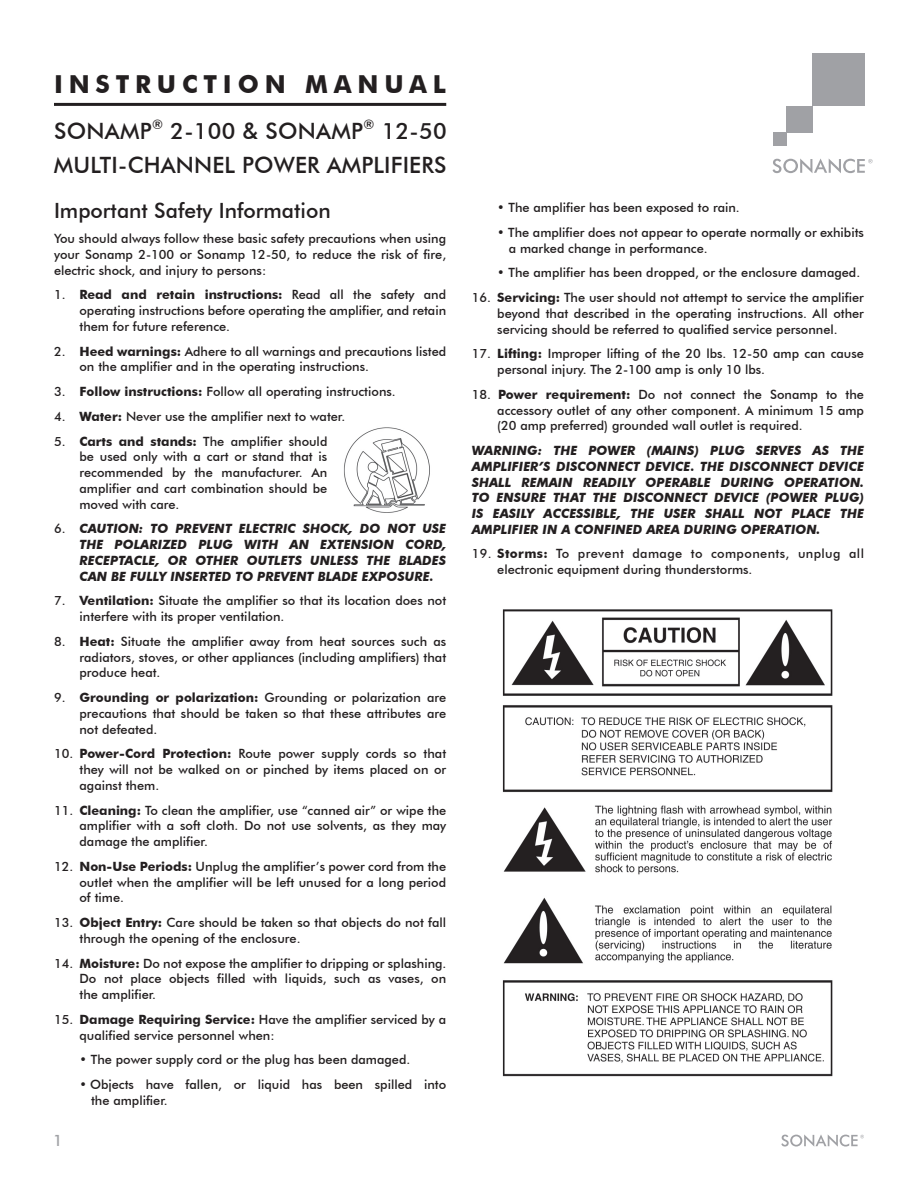
<style>
.page{position:relative;width:918px;height:1188px;background:#fff}
.page>*{position:absolute;margin:0;border:0;box-sizing:border-box;transform-origin:0 0}
.t1{font:700 24.75px "Futura BT";letter-spacing:.235em;color:#231f20}
.t2{font:500 22.5px/33px "Futura BT";letter-spacing:.005em;color:#231f20;text-align:right}
.t3{font:500 21px "Futura BT";color:#231f20}
.t4{font:500 15.75px "Futura BT";color:#a0a1a5}
.t5{font:500 13.05px "Futura BT";color:#231f20}
.t6{font:500 12.75px/15.8px "Futura BT";color:#231f20;text-align:justify}
.t7{font:italic 700 12.75px/15.8px "Futura BT";color:#231f20;text-align:justify}
.s1{font-weight:700}
.s2{font-weight:500;font-style:normal}
</style>
<div class="page">
<img style="left:343px;top:427px;width:87px;height:86px">
<img style="left:502px;top:609px;width:331px;height:468px">
<svg style="left:781px;top:1134px;width:83px;height:13px"></svg>
<hr style="left:54px;top:103px;width:392px;height:3px;background:#231f20">
<div style="left:812px;top:53px;width:53px;height:53px;background:#a0a1a5"></div>
<div style="left:773px;top:132px;width:13px;height:13px;background:#a0a1a5"></div>
<div style="left:786px;top:106px;width:26px;height:26px;background:#a0a1a5"></div>
<svg style="left:773px;top:158px;width:100px;height:15px"></svg>
<h1 class="t1" style="left:54px;top:69px;width:393px">INSTRUCTION MANUAL</h1>
<h2 class="t2" style="left:54px;top:115px;width:99px">SONAMP</h2>
<p class="t5" style="left:152px;top:116px;width:12px">®</p>
<h2 class="t2" style="left:170px;top:115px;width:194px">2-100 &amp; SONAMP</h2>
<p class="t5" style="left:364px;top:116px;width:12px">®</p>
<h2 class="t2" style="left:54px;top:115px;width:394px">12-50<br>MULTI-CHANNEL POWER AMPLIFIERS</h2>
<h3 class="t3" style="left:54px;top:198px;width:278px">Important Safety Information</h3>
<p class="t6" style="left:54px;top:231px;width:394px">You should always follow these basic safety precautions when using your Sonamp 2-100 or Sonamp 12-50, to reduce the risk of fire, electric shock, and injury to persons:</p>
<p class="t6" style="left:80px;top:287px;width:368px;text-indent:-26px">1. <span class="s1">Read and retain instructions:</span> Read all the safety and operating instructions before operating the amplifier, and retain them for future reference.</p>
<p class="t6" style="left:80px;top:343px;width:368px;text-indent:-26px">2. <span class="s1">Heed warnings:</span> Adhere to all warnings and precautions listed on the amplifier and in the operating instructions.</p>
<p class="t6" style="left:54px;top:384px;width:343px">3. <span class="s1">Follow instructions:</span> Follow all operating instructions.</p>
<p class="t6" style="left:54px;top:408px;width:293px">4. <span class="s1">Water:</span> Never use the amplifier next to water.</p>
<p class="t6" style="left:80px;top:433px;width:249px;text-indent:-26px">5. <span class="s1">Carts and stands:</span> The amplifier should be used only with a cart or stand that is recommended by the manufacturer. An amplifier and cart combination should be moved with care.</p>
<p class="t7" style="left:80px;top:521px;width:368px;text-indent:-26px"><span class="s2">6.</span> CAUTION: TO PREVENT ELECTRIC SHOCK, DO NOT USE THE POLARIZED PLUG WITH AN EXTENSION CORD, RECEPTACLE, OR OTHER OUTLETS UNLESS THE BLADES CAN BE FULLY INSERTED TO PREVENT BLADE EXPOSURE.</p>
<p class="t6" style="left:80px;top:593px;width:368px;text-indent:-26px">7. <span class="s1">Ventilation:</span> Situate the amplifier so that its location does not interfere with its proper ventilation.</p>
<p class="t6" style="left:80px;top:633px;width:368px;text-indent:-26px">8. <span class="s1">Heat:</span> Situate the amplifier away from heat sources such as radiators, stoves, or other appliances (including amplifiers) that produce heat.</p>
<p class="t6" style="left:80px;top:690px;width:368px;text-indent:-26px">9. <span class="s1">Grounding or polarization:</span> Grounding or polarization are precautions that should be taken so that these attributes are not defeated.</p>
<p class="t6" style="left:80px;top:746px;width:368px;text-indent:-26px">10. <span class="s1">Power-Cord Protection:</span> Route power supply cords so that they will not be walked on or pinched by items placed on or against them.</p>
<p class="t6" style="left:80px;top:802px;width:368px;text-indent:-26px">11. <span class="s1">Cleaning:</span> To clean the amplifier, use “canned air” or wipe the amplifier with a soft cloth. Do not use solvents, as they may damage the amplifier.</p>
<p class="t6" style="left:80px;top:858px;width:368px;text-indent:-26px">12. <span class="s1">Non-Use Periods:</span> Unplug the amplifier’s power cord from the outlet when the amplifier will be left unused for a long period of time.</p>
<p class="t6" style="left:80px;top:915px;width:368px;text-indent:-26px">13. <span class="s1">Object Entry:</span> Care should be taken so that objects do not fall through the opening of the enclosure.</p>
<p class="t6" style="left:80px;top:955px;width:368px;text-indent:-26px">14. <span class="s1">Moisture:</span> Do not expose the amplifier to dripping or splashing.<br>Do not place objects filled with liquids, such as vases, on the amplifier.</p>
<p class="t6" style="left:80px;top:1011px;width:368px;text-indent:-26px">15. <span class="s1">Damage Requiring Service:</span> Have the amplifier serviced by a qualified service personnel when:</p>
<p class="t6" style="left:80px;top:1052px;width:332px">• The power supply cord or the plug has been damaged.</p>
<p class="t6" style="left:91px;top:1077px;width:357px;text-indent:-12px">• Objects have fallen, or liquid has been spilled into the amplifier.</p>
<p class="t4" style="left:53px;top:1131px;width:11px">1</p>
<p class="t6" style="left:497px;top:200px;width:244px">• The amplifier has been exposed to rain.</p>
<p class="t6" style="left:509px;top:224px;width:357px;text-indent:-12px">• The amplifier does not appear to operate normally or exhibits a marked change in performance.</p>
<p class="t6" style="left:497px;top:265px;width:364px">• The amplifier has been dropped, or the enclosure damaged.</p>
<p class="t6" style="left:497px;top:290px;width:368px;text-indent:-26px">16. <span class="s1">Servicing:</span> The user should not attempt to service the amplifier beyond that described in the operating instructions. All other servicing should be referred to qualified service personnel.</p>
<p class="t6" style="left:497px;top:346px;width:368px;text-indent:-26px">17. <span class="s1">Lifting:</span> Improper lifting of the 20 lbs. 12-50 amp can cause personal injury. The 2-100 amp is only 10 lbs.</p>
<p class="t6" style="left:497px;top:386px;width:368px;text-indent:-26px">18. <span class="s1">Power requirement:</span> Do not connect the Sonamp to the accessory outlet of any other component. A minimum 15 amp (20 amp preferred) grounded wall outlet is required.</p>
<p class="t7" style="left:472px;top:443px;width:394px">WARNING: THE POWER (MAINS) PLUG SERVES AS THE AMPLIFIER’S DISCONNECT DEVICE. THE DISCONNECT DEVICE SHALL REMAIN READILY OPERABLE DURING OPERATION.<br>TO ENSURE THAT THE DISCONNECT DEVICE (POWER PLUG)<br>IS EASILY ACCESSIBLE, THE USER SHALL NOT PLACE THE AMPLIFIER IN A CONFINED AREA DURING OPERATION.</p>
<p class="t6" style="left:497px;top:546px;width:368px;text-indent:-26px">19. <span class="s1">Storms:</span> To prevent damage to components, unplug all electronic equipment during thunderstorms.</p>
</div>
